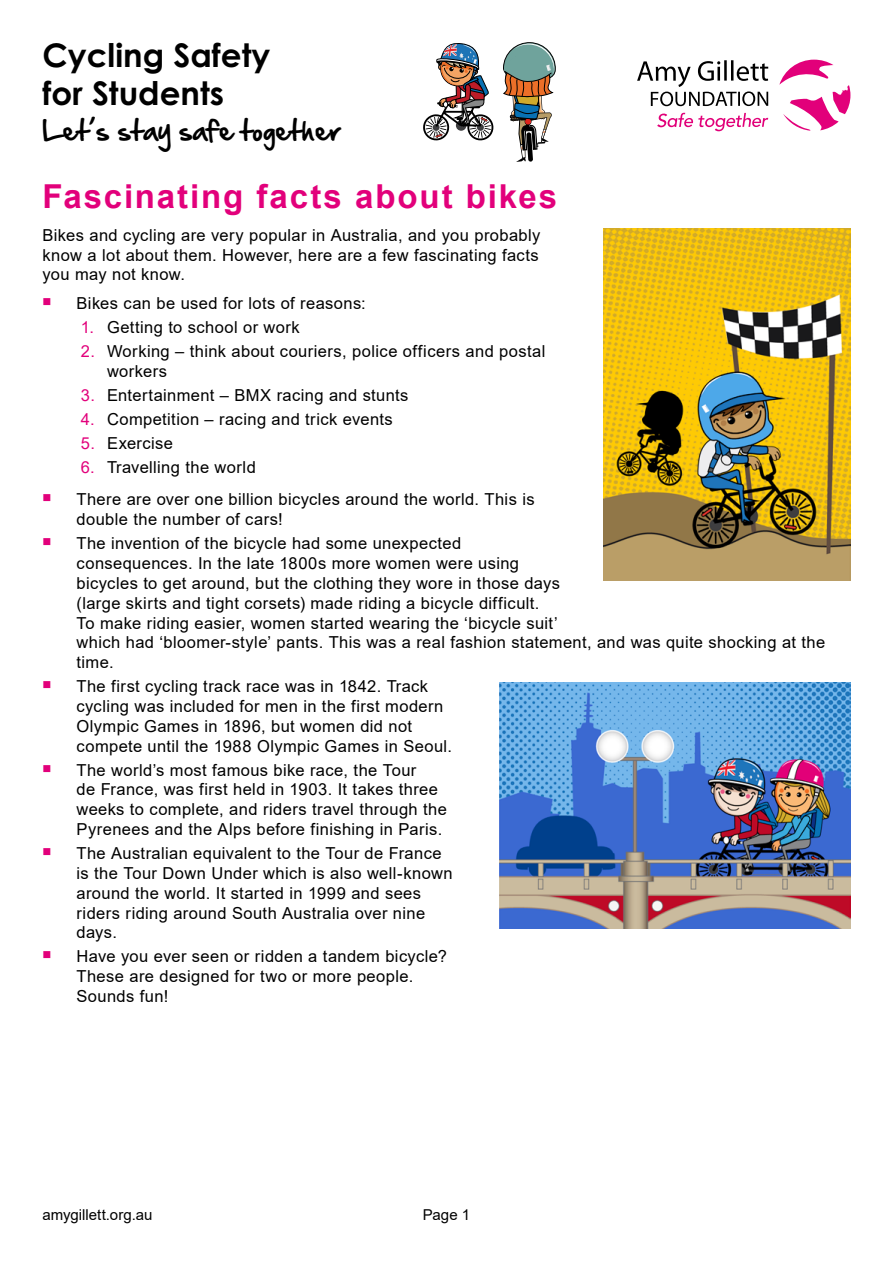
<style>
.page{position:relative;width:893px;height:1263px;background:#fff}
.page>*{position:absolute;margin:0;border:0;box-sizing:border-box;transform-origin:0 0}
.t1{font:700 33px "Arial";letter-spacing:.055em;color:#e2007b}
.t2{font:700 32.55px/38.4px "Century Gothic";color:#000}
.t3{font:24.6px "Hand Of Sean";color:#000}
.P_Body_Copy{font:16.5px/19.8px "Arial";letter-spacing:.025em;color:#000}
.t4{font:15px "Arial";color:#000}
.s1{color:#e2007b}
</style>
<div class="page">
<svg style="left:657px;top:113px;width:111px;height:18px"></svg>
<hr style="left:724px;top:60px;width:3px;height:21px;background:#000">
<hr style="left:731px;top:60px;width:2px;height:21px;background:#000">
<svg style="left:637px;top:61px;width:131px;height:45px"></svg>
<svg style="left:779px;top:60px;width:71px;height:71px"></svg>
<svg style="left:423px;top:43px;width:71px;height:98px"></svg>
<svg style="left:503px;top:42px;width:53px;height:120px"></svg>
<img style="left:603px;top:229px;width:247px;height:351px">
<img style="left:499px;top:682px;width:351px;height:247px">
<h2 class="t2" style="left:43px;top:34px;width:229px">Cycling Safety for Students</h2>
<h3 class="t3" style="left:43px;top:108px;width:300px">Let’s stay safe together</h3>
<h1 class="t1" style="left:43px;top:173px;width:516px">Fascinating facts about bikes</h1>
<p class="P_Body_Copy" style="left:43px;top:225px;width:499px;text-align:justify">Bikes and cycling are very popular in Australia, and you probably know a lot about them. However, here are a few fascinating facts you may not know.</p>
<p class="P_Body_Copy" style="left:77px;top:293px;width:291px">Bikes can be used for lots of reasons:</p>
<p class="P_Body_Copy" style="left:81px;top:317px;width:220px"><span class="s1">1.</span> Getting to school or work</p>
<p class="P_Body_Copy" style="left:107px;top:341px;width:440px;text-indent:-26px"><span class="s1">2.</span> Working – think about couriers, police officers and postal workers</p>
<p class="P_Body_Copy" style="left:81px;top:385px;width:329px"><span class="s1">3.</span> Entertainment – BMX racing and stunts</p>
<p class="P_Body_Copy" style="left:81px;top:409px;width:314px"><span class="s1">4.</span> Competition – racing and trick events</p>
<p class="P_Body_Copy" style="left:81px;top:433px;width:94px"><span class="s1">5.</span> Exercise</p>
<p class="P_Body_Copy" style="left:81px;top:457px;width:177px"><span class="s1">6.</span> Travelling the world</p>
<p class="P_Body_Copy" style="left:77px;top:490px;width:460px">There are over one billion bicycles around the world. This is double the number of cars!</p>
<p class="P_Body_Copy" style="left:77px;top:533px;width:750px">The invention of the bicycle had some unexpected<br>consequences. In the late 1800s more women were using<br>bicycles to get around, but the clothing they wore in those days<br>(large skirts and tight corsets) made riding a bicycle difficult.<br>To make riding easier, women started wearing the ‘bicycle suit’<br>which had ‘bloomer-style’ pants. This was a real fashion statement, and was quite shocking at the time.</p>
<p class="P_Body_Copy" style="left:77px;top:676px;width:377px">The first cycling track race was in 1842. Track cycling was included for men in the first modern Olympic Games in 1896, but women did not compete until the 1988 Olympic Games in Seoul.</p>
<p class="P_Body_Copy" style="left:77px;top:760px;width:372px">The world’s most famous bike race, the Tour<br>de France, was first held in 1903. It takes three weeks to complete, and riders travel through the Pyrenees and the Alps before finishing in Paris.</p>
<p class="P_Body_Copy" style="left:77px;top:843px;width:378px">The Australian equivalent to the Tour de France is the Tour Down Under which is also well-known around the world. It started in 1999 and sees riders riding around South Australia over nine days.</p>
<p class="P_Body_Copy" style="left:77px;top:946px;width:372px">Have you ever seen or ridden a tandem bicycle?<br>These are designed for two or more people.<br>Sounds fun!</p>
<p class="t4" style="left:43px;top:1205px;width:112px">amygillett.org.au</p>
<p class="t4" style="left:423px;top:1205px;width:49px">Page 1</p>
</div>
